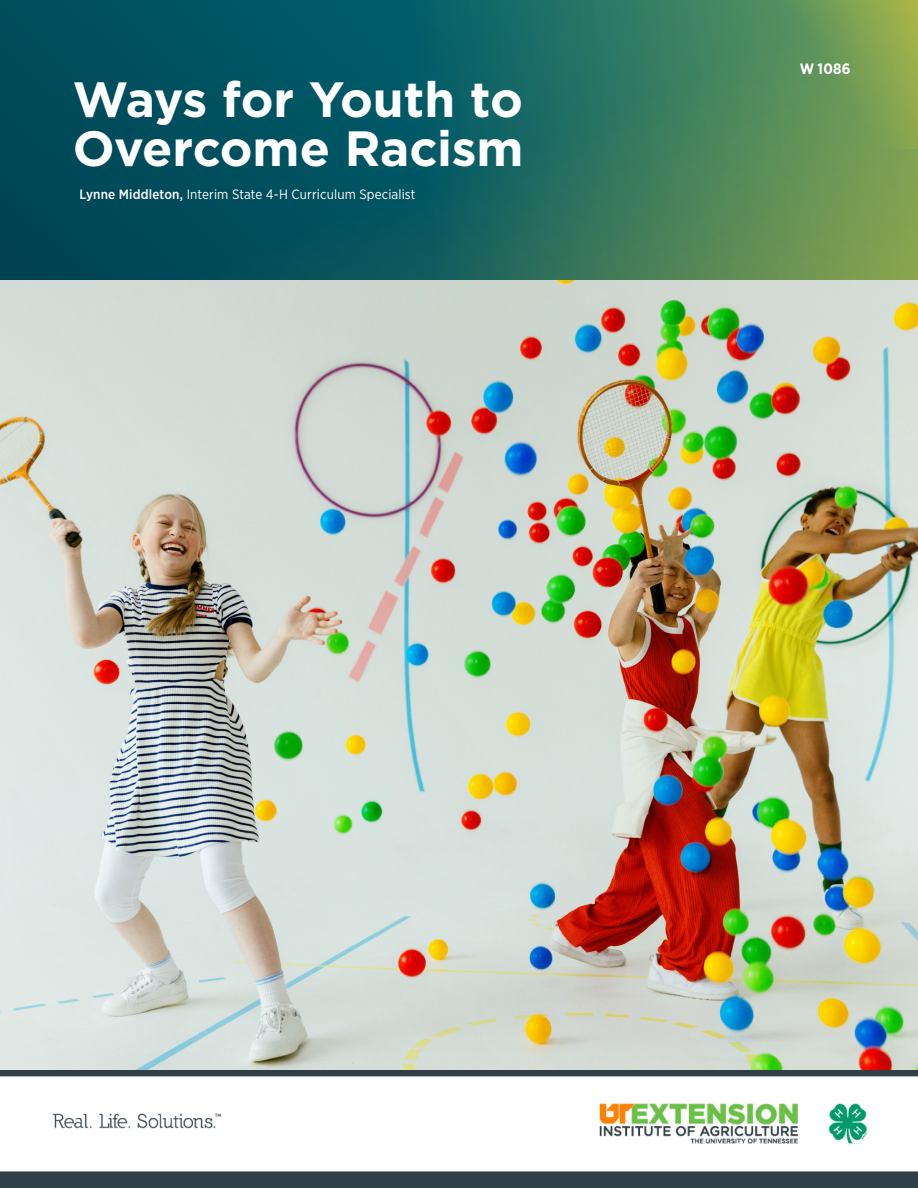
<style>
.page{position:relative;width:918px;height:1188px;background:#fff}
.page>*{position:absolute;margin:0;border:0;box-sizing:border-box;transform-origin:0 0}
.t1{font:700 49.5px/49.5px "Gotham";letter-spacing:-.01em;color:#fff}
.PB_Number{font:700 15px "Gotham Narrow";color:#fff}
.Author_Name___Cred{font:13.5px "Gotham Narrow";letter-spacing:.01em;color:#fff}
.s1{font-weight:500}
</style>
<div class="page">
<svg style="left:0;top:0;width:918px;height:281px;background:#256a5d"></svg>
<img style="left:0;top:281px;width:918px;height:907px">
<p class="t1" style="left:73px;top:74px;width:452px">Ways for Youth to<br>Overcome Racism</p>
<p class="Author_Name___Cred" style="left:80px;top:186px;width:338px"><span class="s1">Lynne Middleton,</span> Interim State 4-H Curriculum Specialist</p>
<p class="PB_Number" style="left:800px;top:59px;width:52px">W 1086</p>
</div>
